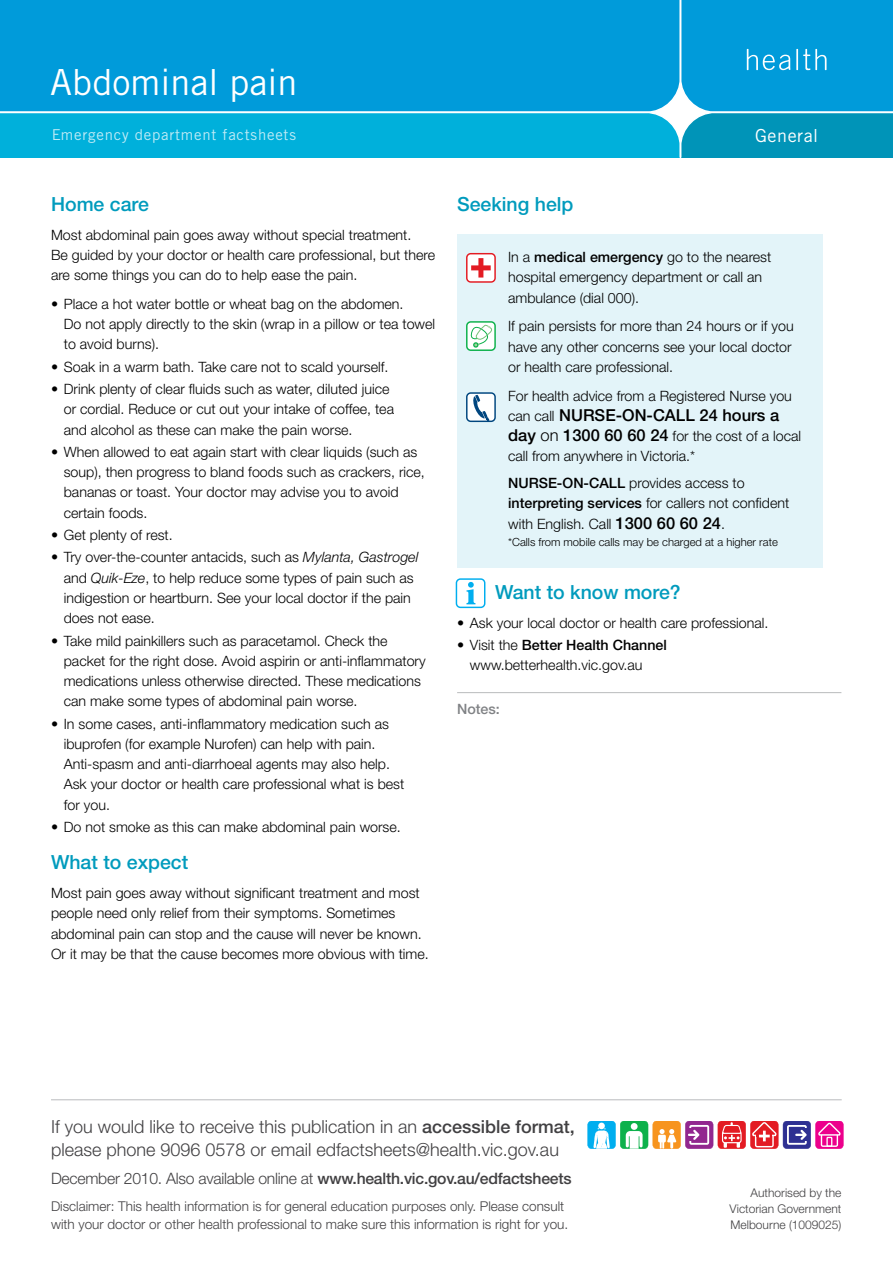
<style>
.page{position:relative;width:893px;height:1263px;background:#fff}
.page>*{position:absolute;margin:0;border:0;box-sizing:border-box;transform-origin:0 0}
.t1{font:36px "Trade Gothic LT";color:#fff}
.t2{font:500 19.5px "Helvetica Neue LT";color:#009bbd}
.t3{font:300 18px/22.5px "Helvetica Neue LT";color:#414042}
.t4{font:18px "Trade Gothic LT";letter-spacing:.03em;color:#fff}
.t5{font:500 16.5px "Helvetica Neue LT";color:#000}
.t6{font:300 15.75px "Helvetica Neue LT";letter-spacing:-.015em;color:#414042}
.t7{font:15px "Trade Gothic LT";letter-spacing:.05em;color:#fff}
.t8{font:300 14.25px/20.2px "Helvetica Neue LT";color:#000}
.t9{font:500 14.25px "Helvetica Neue LT";color:#808285}
.t10{font:300 13.5px/18px "Helvetica Neue LT";color:#414042}
.t11{font:300 12px/15.8px "Helvetica Neue LT";color:#414042;text-align:justify}
.t12{font:300 11.25px "Helvetica Neue LT";color:#000}
.s1{font-style:italic}
.s2{font-weight:500}
.s3{font-weight:300;font-size:14.25px}
.s4{font-weight:500;font-size:16.5px}
.s5{font-size:16.5px}
</style>
<div class="page">
<hr style="left:51px;top:1099px;width:791px;height:1px;background:#bcbec0">
<svg style="left:587px;top:1121px;width:256px;height:28px"></svg>
<svg style="left:0;top:0;width:893px;height:158px;background:#05a1d8"></svg>
<hr style="left:796px;top:49px;width:2px;height:21px;background:#fff">
<svg style="left:747px;top:49px;width:43px;height:21px"></svg>
<svg style="left:803px;top:49px;width:23px;height:21px"></svg>
<div style="left:457px;top:234px;width:366px;height:334px;background:#e3f4f9"></div>
<svg style="left:466px;top:392px;width:30px;height:30px"></svg>
<svg style="left:456px;top:578px;width:29px;height:30px"></svg>
<svg style="left:466px;top:253px;width:30px;height:30px"></svg>
<svg style="left:466px;top:321px;width:30px;height:30px"></svg>
<hr style="left:457px;top:692px;width:384px;height:1px;background:#bcbec0">
<h1 class="t1" style="left:50px;top:60px;width:249px">Abdominal pain</h1>
<p class="t7" style="left:51px;top:126px;width:246px">Emergency department factsheets</p>
<p class="t4" style="left:755px;top:124px;width:65px">General</p>
<h2 class="t2" style="left:51px;top:192px;width:99px">Home care</h2>
<p class="t8" style="left:51px;top:224px;width:386px">Most abdominal pain goes away without special treatment.<br>Be guided by your doctor or health care professional, but there are some things you can do to help ease the pain.</p>
<p class="t8" style="left:64px;top:293px;width:373px;text-indent:-13px">• Place a hot water bottle or wheat bag on the abdomen.<br>Do not apply directly to the skin (wrap in a pillow or tea towel to avoid burns).</p>
<p class="t8" style="left:51px;top:356px;width:339px">• Soak in a warm bath. Take care not to scald yourself.</p>
<p class="t8" style="left:64px;top:379px;width:332px;text-indent:-13px">• Drink plenty of clear fluids such as water, diluted juice or cordial. Reduce or cut out your intake of coffee, tea and alcohol as these can make the pain worse.</p>
<p class="t8" style="left:64px;top:441px;width:363px;text-indent:-13px">• When allowed to eat again start with clear liquids (such as soup), then progress to bland foods such as crackers, rice, bananas or toast. Your doctor may advise you to avoid certain foods.</p>
<p class="t8" style="left:51px;top:525px;width:123px">• Get plenty of rest.</p>
<p class="t8" style="left:64px;top:547px;width:356px;text-indent:-13px">• Try over-the-counter antacids, such as <span class="s1">Mylanta, Gastrogel </span>and <span class="s1">Quik-Eze</span>, to help reduce some types of pain such as indigestion or heartburn. See your local doctor if the pain does not ease.</p>
<p class="t8" style="left:64px;top:630px;width:363px;text-indent:-13px">• Take mild painkillers such as paracetamol. Check the packet for the right dose. Avoid aspirin or anti-inflammatory medications unless otherwise directed. These medications can make some types of abdominal pain worse.</p>
<p class="t8" style="left:64px;top:713px;width:342px;text-indent:-13px">• In some cases, anti-inflammatory medication such as ibuprofen (for example Nurofen) can help with pain.<br>Anti-spasm and anti-diarrhoeal agents may also help.<br>Ask your doctor or health care professional what is best for you.</p>
<p class="t8" style="left:51px;top:817px;width:351px">• Do not smoke as this can make abdominal pain worse.</p>
<h2 class="t2" style="left:51px;top:851px;width:139px">What to expect</h2>
<p class="t8" style="left:51px;top:883px;width:379px">Most pain goes away without significant treatment and most people need only relief from their symptoms. Sometimes abdominal pain can stop and the cause will never be known.<br>Or it may be that the cause becomes more obvious with time.</p>
<h2 class="t2" style="left:457px;top:192px;width:118px">Seeking help</h2>
<p class="t8" style="left:508px;top:247px;width:265px">In a <span class="s2">medical emergency</span> go to the nearest hospital emergency department or call an ambulance (dial 000).</p>
<p class="t8" style="left:508px;top:316px;width:287px">If pain persists for more than 24 hours or if you have any other concerns see your local doctor or health care professional.</p>
<p class="t8" style="left:508px;top:385px;width:285px">For health advice from a Registered Nurse you</p>
<p class="t5" style="left:508px;top:405px;width:273px"><span class="s3">can call</span> NURSE-ON-CALL 24 hours a</p>
<p class="t8" style="left:508px;top:426px;width:295px"><span class="s4">day</span> <span class="s5">on</span> <span class="s4">1300 60 60 24</span> for the cost of a local call from anywhere in Victoria.*</p>
<p class="t8" style="left:508px;top:472px;width:283px;line-height:20.7px"><span class="s2">NURSE-ON-CALL</span> provides access to <span class="s2">interpreting services</span> for callers not confident with English. Call <span class="s4">1300 60 60 24</span>.</p>
<p class="t12" style="left:508px;top:535px;width:271px">*Calls from mobile calls may be charged at a higher rate</p>
<h2 class="t2" style="left:495px;top:580px;width:187px">Want to know more?</h2>
<p class="t8" style="left:457px;top:612px;width:313px">• Ask your local doctor or health care professional.</p>
<p class="t8" style="left:470px;top:634px;width:198px;text-indent:-13px">• Visit the <span class="s2">Better Health Channel </span>www.betterhealth.vic.gov.au</p>
<p class="t9" style="left:457px;top:701px;width:44px">Notes:</p>
<p class="t3" style="left:51px;top:1115px;width:525px">If you would like to receive this publication in an <span class="s2">accessible format, </span>please phone 9096 0578 or email edfactsheets@health.vic.gov.au</p>
<p class="t6" style="left:51px;top:1169px;width:522px">December 2010. Also available online at <span class="s2">www.health.vic.gov.au/edfactsheets</span></p>
<p class="t10" style="left:51px;top:1197px;width:519px">Disclaimer: This health information is for general education purposes only. Please consult with your doctor or other health professional to make sure this information is right for you.</p>
<p class="t11" style="left:730px;top:1185px;width:113px;text-indent:21px">Authorised by the Victorian Government Melbourne (1009025)</p>
</div>
